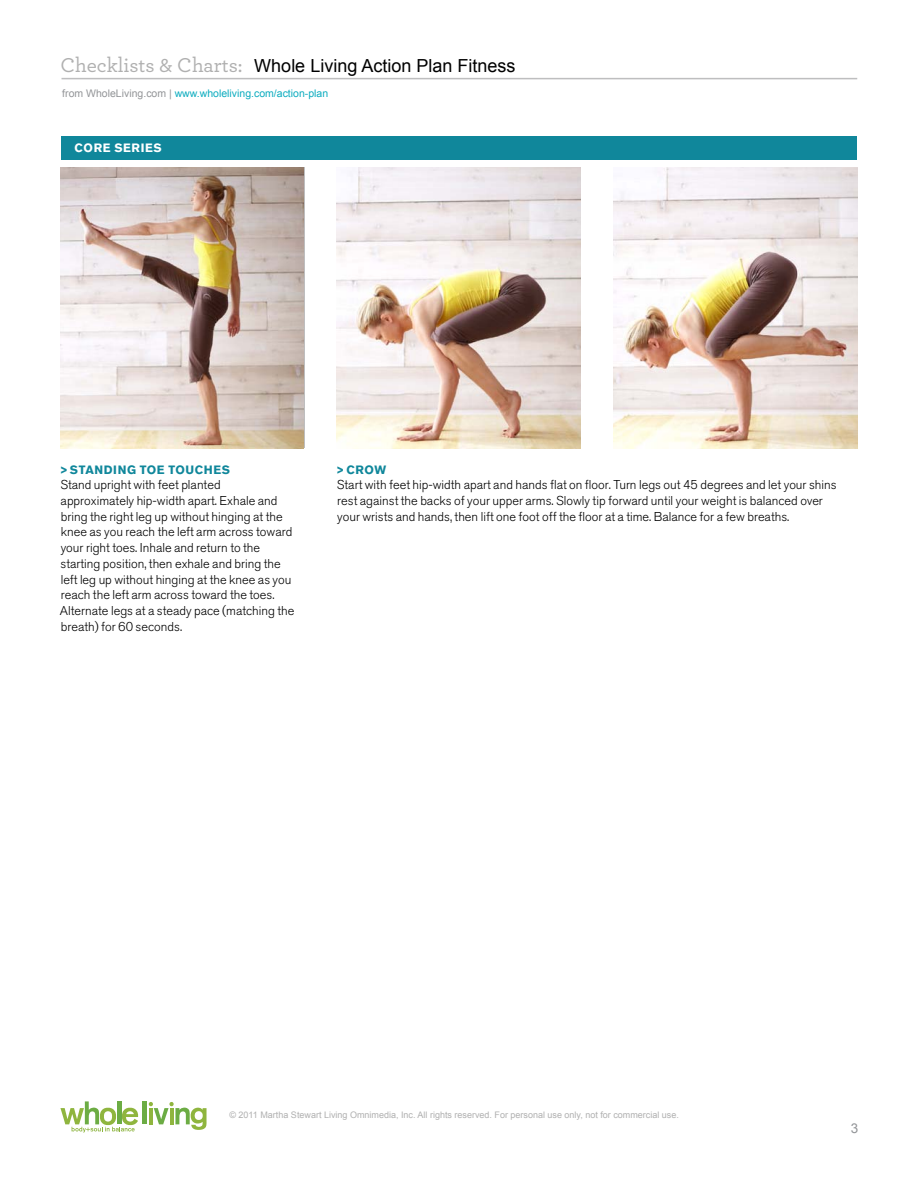
<style>
.page{position:relative;width:918px;height:1188px;background:#fff}
.page>*{position:absolute;margin:0;border:0;box-sizing:border-box;transform-origin:0 0}
.t1{font:18px "Arial";color:#000}
.t2{font:13.5px "Arial";color:#939598}
.t3{font:300 12.75px/15.8px "Akzidenz Grotesk BQ";color:#000}
.t4{font:700 12px "Akzidenz Grotesk BQ";letter-spacing:.05em;color:#10879b}
.t5{font:700 12px "Akzidenz Grotesk BQ";color:#fff}
.t6{font:10.5px "Arial";color:#0cacbf}
.t7{font:9px "Arial";color:#b0b0b0}
.s1{font-family:"Archer";font-size:21px;color:#b0b0b0}
.s2{color:#939598}
</style>
<div class="page">
<hr style="left:62px;top:78px;width:795px;height:1px;background:#bebebf">
<hr style="left:143px;top:1101px;width:4px;height:23px;background:#6cac44">
<svg style="left:149px;top:1102px;width:58px;height:28px"></svg>
<svg style="left:60px;top:1101px;width:78px;height:32px"></svg>
<img style="left:613px;top:167px;width:244px;height:281px">
<img style="left:60px;top:167px;width:243px;height:281px">
<img style="left:337px;top:167px;width:244px;height:281px">
<div style="left:61px;top:136px;width:795px;height:24px;background:#10879b"></div>
<h1 class="t1" style="left:60px;top:54px;width:457px"><span class="s1">Checklists &amp; Charts:</span> Whole Living Action Plan Fitness</h1>
<p class="t6" style="left:62px;top:86px;width:267px"><span class="s2">from WholeLiving.com |</span> www.wholeliving.com/action-plan</p>
<p class="t5" style="left:75px;top:141px;width:19px">CORE</p>
<p class="t5" style="left:114px;top:141px;width:9px">SERIES</p>
<p class="t4" style="left:60px;top:462px;width:20px">&gt;STA</p>
<p class="t4" style="left:95px;top:462px;width:101px">NDING TOE TOUCH</p>
<p class="t4" style="left:213px;top:462px;width:18px">ES</p>
<p class="t3" style="left:60px;top:477px;width:236px">Stand upright with feet planted approximately hip-width apart. Exhale and bring the right leg up without hinging at the knee as you reach the left arm across toward your right toes. Inhale and return to the starting position, then exhale and bring the left leg up without hinging at the knee as you reach the left arm across toward the toes.<br>Alternate legs at a steady pace (matching the breath) for 60 seconds.</p>
<p class="t4" style="left:336px;top:462px;width:52px">&gt;CROW</p>
<p class="t3" style="left:337px;top:477px;width:501px">Start with feet hip-width apart and hands flat on floor. Turn legs out 45 degrees and let your shins rest against the backs of your upper arms. Slowly tip forward until your weight is balanced over your wrists and hands, then lift one foot off the floor at a time. Balance for a few breaths.</p>
<p class="t7" style="left:230px;top:1109px;width:451px">© 2011 Martha Stewart Living Omnimedia, Inc. All rights reserved. For personal use only, not for commercial use.</p>
<p class="t2" style="left:851px;top:1119px;width:9px">3</p>
</div>
